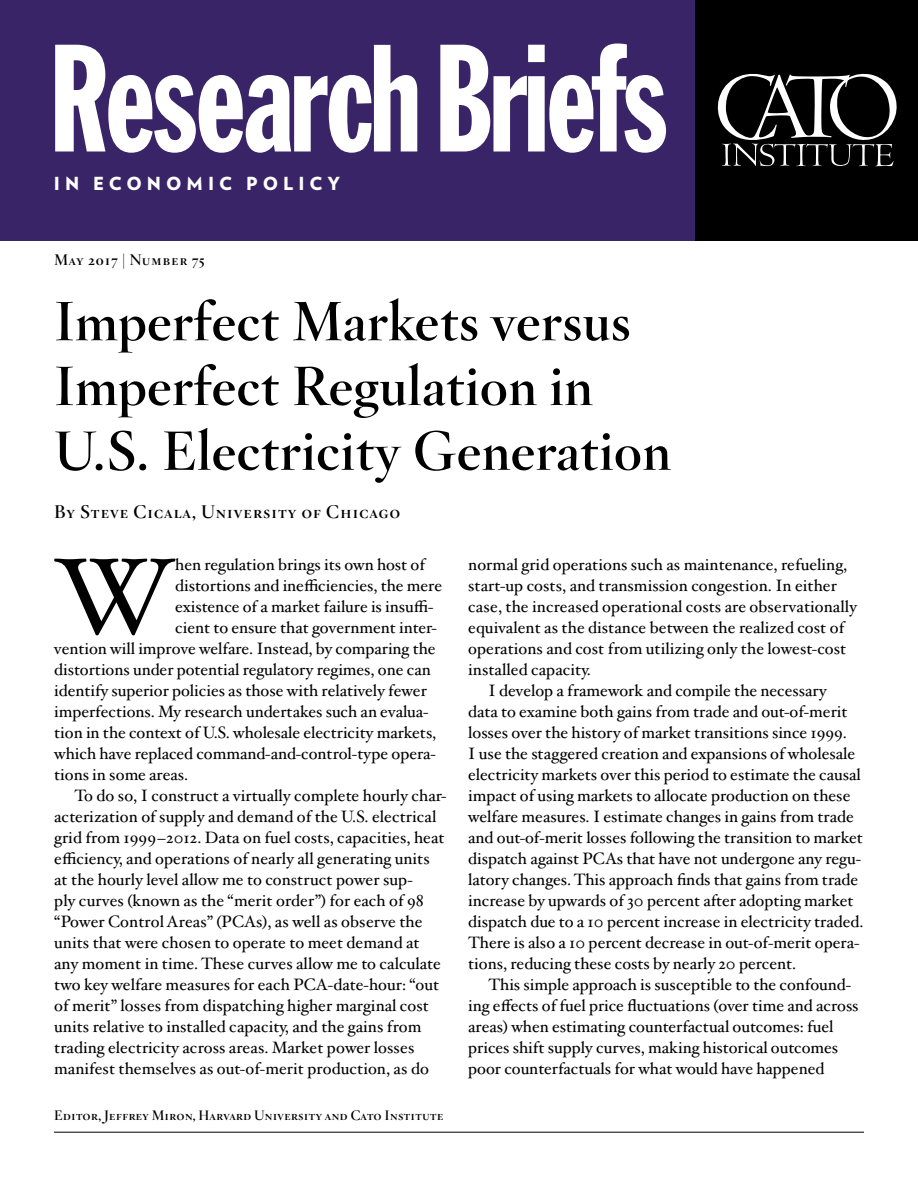
<style>
.page{position:relative;width:918px;height:1188px;background:#fff}
.page>*{position:absolute;margin:0;border:0;box-sizing:border-box;transform-origin:0 0}
.t1{font:150px "Franklin Gothic Extra Cond";letter-spacing:-.015em;color:#fff;scale:.95 1}
.t2{font:107.85px "Hoefler Txt";color:#000}
.t3{font:700 54px/64.8px "Hoefler Titling";letter-spacing:.01em;color:#000}
.t4{font:700 18px "Hoefler Titling";letter-spacing:.03em;color:#000}
.t5{font:900 18px "Verlag";letter-spacing:.28em;color:#fff}
.t6{font:16.5px "Hoefler Txt";color:#000}
.t7{font:700 15px "Hoefler Titling";letter-spacing:.05em;color:#000}
.t8{font:700 13.5px "Hoefler Titling";color:#000}
</style>
<div class="page">
<div style="left:0;top:0;width:918px;height:240px;background:#392468"></div>
<div style="left:696px;top:0;width:222px;height:240px;background:#000"></div>
<svg style="left:718px;top:74px;width:179px;height:92px"></svg>
<hr style="left:54px;top:1132px;width:810px;height:1px;background:#000">
<h1 class="t1" style="left:49px;top:19px;width:653px">Research Briefs</h1>
<p class="t5" style="left:54px;top:169px;width:288px">IN ECONOMIC POLICY</p>
<p class="t5" style="left:81px;top:170px;width:288px">IN ECONOMIC POLICY</p>
<p class="t7" style="left:54px;top:248px;width:153px">May 2017 | Number 75</p>
<h3 class="t3" style="left:54px;top:284px;width:619px">Imperfect Markets versus<br>Imperfect Regulation in<br>U.S. Electricity Generation</h3>
<p class="t4" style="left:54px;top:497px;width:348px">By Steve Cicala, University of Chicago</p>
<h2 class="t2" style="left:54px;top:517px;width:123px">W</h2>
<p class="t6" style="left:175px;top:552px;width:251px">hen regulation brings its own host of</p>
<p class="t6" style="left:468px;top:552px;width:381px">normal grid operations such as maintenance, refueling,</p>
<p class="t6" style="left:468px;top:573px;width:370px">start-up costs, and transmission congestion. In either</p>
<p class="t6" style="left:468px;top:594px;width:390px">case, the increased operational costs are observationally</p>
<p class="t6" style="left:468px;top:615px;width:378px">equivalent as the distance between the realized cost of</p>
<p class="t6" style="left:468px;top:636px;width:380px">operations and cost from utilizing only the lowest-cost</p>
<p class="t6" style="left:468px;top:657px;width:124px">installed capacity.</p>
<p class="t6" style="left:488px;top:678px;width:340px">I develop a framework and compile the necessary</p>
<p class="t6" style="left:468px;top:699px;width:381px">data to examine both gains from trade and out-of-merit</p>
<p class="t6" style="left:468px;top:720px;width:380px">losses over the history of market transitions since 1999.</p>
<p class="t6" style="left:468px;top:741px;width:388px">I use the staggered creation and expansions of wholesale</p>
<p class="t6" style="left:468px;top:762px;width:394px">electricity markets over this period to estimate the causal</p>
<p class="t6" style="left:468px;top:783px;width:384px">impact of using markets to allocate production on these</p>
<p class="t6" style="left:468px;top:804px;width:387px">welfare measures. I estimate changes in gains from trade</p>
<p class="t6" style="left:468px;top:825px;width:396px">and out-of-merit losses following the transition to market</p>
<p class="t6" style="left:468px;top:846px;width:394px">dispatch against PCAs that have not undergone any regu-</p>
<p class="t6" style="left:468px;top:867px;width:392px">latory changes. This approach finds that gains from trade</p>
<p class="t6" style="left:468px;top:888px;width:387px">increase by upwards of 30 percent after adopting market</p>
<p class="t6" style="left:468px;top:909px;width:397px">dispatch due to a 10 percent increase in electricity traded.</p>
<p class="t6" style="left:468px;top:930px;width:393px">There is also a 10 percent decrease in out-of-merit opera-</p>
<p class="t6" style="left:468px;top:951px;width:330px">tions, reducing these costs by nearly 20 percent.</p>
<p class="t6" style="left:488px;top:972px;width:364px">This simple approach is susceptible to the confound-</p>
<p class="t6" style="left:468px;top:993px;width:392px">ing effects of fuel price fluctuations (over time and across</p>
<p class="t6" style="left:468px;top:1014px;width:367px">areas) when estimating counterfactual outcomes: fuel</p>
<p class="t6" style="left:468px;top:1035px;width:372px">prices shift supply curves, making historical outcomes</p>
<p class="t6" style="left:468px;top:1056px;width:358px">poor counterfactuals for what would have happened</p>
<p class="t6" style="left:175px;top:573px;width:268px">distortions and inefficiencies, the mere</p>
<p class="t6" style="left:175px;top:594px;width:260px">existence of a market failure is insuffi-</p>
<p class="t6" style="left:175px;top:615px;width:263px">cient to ensure that government inter-</p>
<p class="t6" style="left:54px;top:636px;width:383px">vention will improve welfare. Instead, by comparing the</p>
<p class="t6" style="left:54px;top:657px;width:378px">distortions under potential regulatory regimes, one can</p>
<p class="t6" style="left:54px;top:678px;width:374px">identify superior policies as those with relatively fewer</p>
<p class="t6" style="left:54px;top:699px;width:376px">imperfections. My research undertakes such an evalua-</p>
<p class="t6" style="left:54px;top:720px;width:384px">tion in the context of U.S. wholesale electricity markets,</p>
<p class="t6" style="left:54px;top:741px;width:383px">which have replaced command-and-control-type opera-</p>
<p class="t6" style="left:54px;top:762px;width:136px">tions in some areas.</p>
<p class="t6" style="left:74px;top:783px;width:374px">To do so, I construct a virtually complete hourly char-</p>
<p class="t6" style="left:54px;top:804px;width:384px">acterization of supply and demand of the U.S. electrical</p>
<p class="t6" style="left:54px;top:825px;width:392px">grid from 1999–2012. Data on fuel costs, capacities, heat</p>
<p class="t6" style="left:54px;top:846px;width:377px">efficiency, and operations of nearly all generating units</p>
<p class="t6" style="left:54px;top:867px;width:360px">at the hourly level allow me to construct power sup-</p>
<p class="t6" style="left:54px;top:888px;width:371px">ply curves (known as the “merit order”) for each of 98</p>
<p class="t6" style="left:54px;top:909px;width:370px">“Power Control Areas” (PCAs), as well as observe the</p>
<p class="t6" style="left:54px;top:930px;width:367px">units that were chosen to operate to meet demand at</p>
<p class="t6" style="left:54px;top:951px;width:388px">any moment in time. These curves allow me to calculate</p>
<p class="t6" style="left:54px;top:972px;width:386px">two key welfare measures for each PCA-date-hour: “out</p>
<p class="t6" style="left:54px;top:993px;width:376px">of merit” losses from dispatching higher marginal cost</p>
<p class="t6" style="left:54px;top:1014px;width:369px">units relative to installed capacity, and the gains from</p>
<p class="t6" style="left:54px;top:1035px;width:362px">trading electricity across areas. Market power losses</p>
<p class="t6" style="left:54px;top:1056px;width:376px">manifest themselves as out-of-merit production, as do</p>
<p class="t8" style="left:54px;top:1105px;width:391px">Editor, Jeffrey Miron, Harvard University and Cato Institute</p>
</div>
